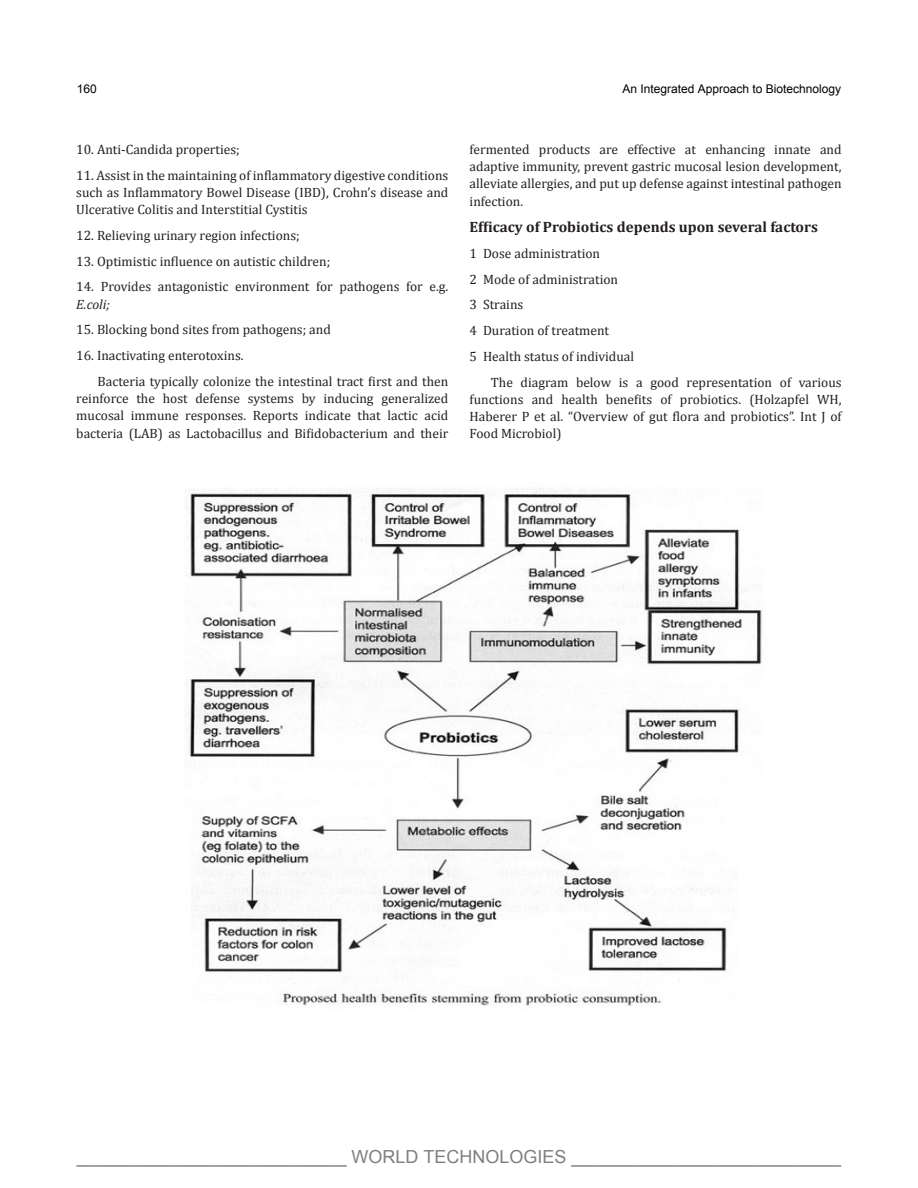
<style>
.page{position:relative;width:918px;height:1188px;background:#fff}
.page>*{position:absolute;margin:0;border:0;box-sizing:border-box;transform-origin:0 0}
.t1{font:18px "Arial";color:#808080}
.t2{font:700 15px "Cambria";color:#231f20}
.t3{font:13.5px/17.2px "Cambria";color:#231f20;text-align:justify}
.t4{font:12px "Arial";color:#000}
.s1{font-style:italic}
</style>
<div class="page">
<img style="left:186px;top:488px;width:576px;height:518px">
<p class="t4" style="left:77px;top:80px;width:22px">160</p>
<p class="t4" style="left:623px;top:80px;width:220px">An Integrated Approach to Biotechnology</p>
<p class="t3" style="left:76px;top:140px;width:165px">10. Anti-Candida properties;</p>
<p class="t3" style="left:76px;top:166px;width:374px">11. Assist in the maintaining of inflammatory digestive conditions such as Inflammatory Bowel Disease (IBD), Crohn’s disease and Ulcerative Colitis and Interstitial Cystitis</p>
<p class="t3" style="left:76px;top:227px;width:225px">12. Relieving urinary region infections;</p>
<p class="t3" style="left:76px;top:252px;width:255px">13. Optimistic influence on autistic children;</p>
<p class="t3" style="left:76px;top:278px;width:374px">14. Provides antagonistic environment for pathogens for e.g.<br><span class="s1">E.coli;</span></p>
<p class="t3" style="left:76px;top:321px;width:256px">15. Blocking bond sites from pathogens; and</p>
<p class="t3" style="left:76px;top:347px;width:169px">16. Inactivating enterotoxins.</p>
<p class="t3" style="left:76px;top:373px;width:374px;text-indent:21px">Bacteria typically colonize the intestinal tract first and then reinforce the host defense systems by inducing generalized mucosal immune responses. Reports indicate that lactic acid bacteria (LAB) as Lactobacillus and Bifidobacterium and their</p>
<p class="t3" style="left:470px;top:141px;width:374px">fermented products are effective at enhancing innate and adaptive immunity, prevent gastric mucosal lesion development, alleviate allergies, and put up defense against intestinal pathogen infection.</p>
<p class="t2" style="left:470px;top:216px;width:350px">Efficacy of Probiotics depends upon several factors</p>
<p class="t3" style="left:470px;top:244px;width:132px">1 Dose administration</p>
<p class="t3" style="left:470px;top:270px;width:150px">2 Mode of administration</p>
<p class="t3" style="left:470px;top:296px;width:55px">3 Strains</p>
<p class="t3" style="left:470px;top:322px;width:141px">4 Duration of treatment</p>
<p class="t3" style="left:470px;top:348px;width:166px">5 Health status of individual</p>
<p class="t3" style="left:470px;top:373px;width:374px;text-indent:21px">The diagram below is a good representation of various functions and health benefits of probiotics. (Holzapfel WH, Haberer P et al. “Overview of gut flora and probiotics”. Int J of Food Microbiol)</p>
<h1 class="t1" style="left:77px;top:1145px;width:766px">___________________________ WORLD TECHNOLOGIES ___________________________</h1>
</div>
